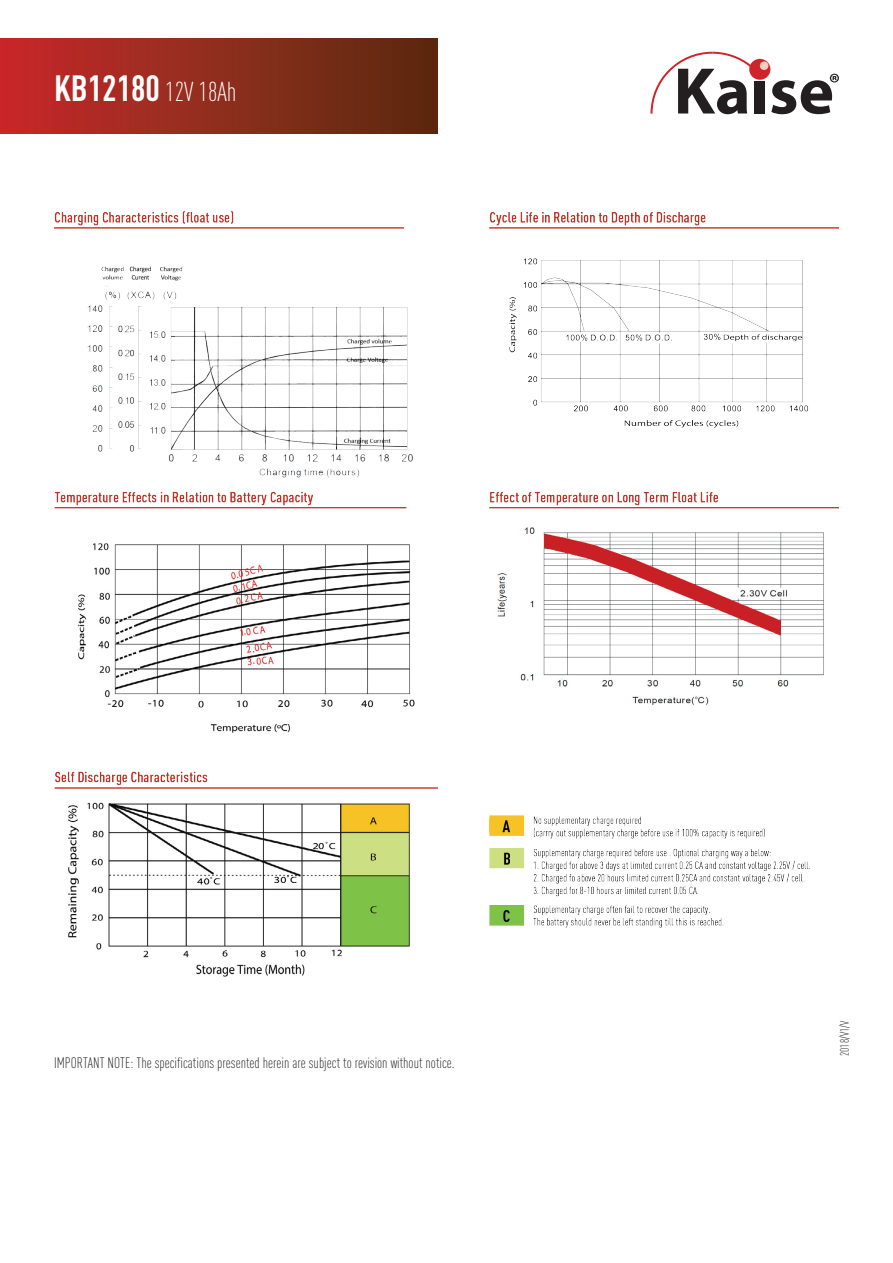
<style>
.page{position:relative;width:893px;height:1263px;background:#fff}
.page>*{position:absolute;margin:0;border:0;box-sizing:border-box;transform-origin:0 0}
.t1{font:700 36px "DIN Cond";color:#fff}
.t2{font:300 15px "DIN Cond";color:#231f20}
.t3{font:300 12px "DIN Cond";color:#231f20}
.s1{font-weight:300;font-size:27px}
</style>
<div class="page">
<img style="left:0;top:38px;width:839px;height:939px">
<h1 class="t1" style="left:54px;top:67px;width:184px">KB12180 <span class="s1">12V 18Ah</span></h1>
<p class="t2" style="left:54px;top:1054px;width:402px">IMPORTANT NOTE: The specifications presented herein are subject to revision without notice.</p>
<p class="t3" style="left:838px;top:1056px;width:36px;rotate:-90deg">2018/V1/V</p>
</div>
